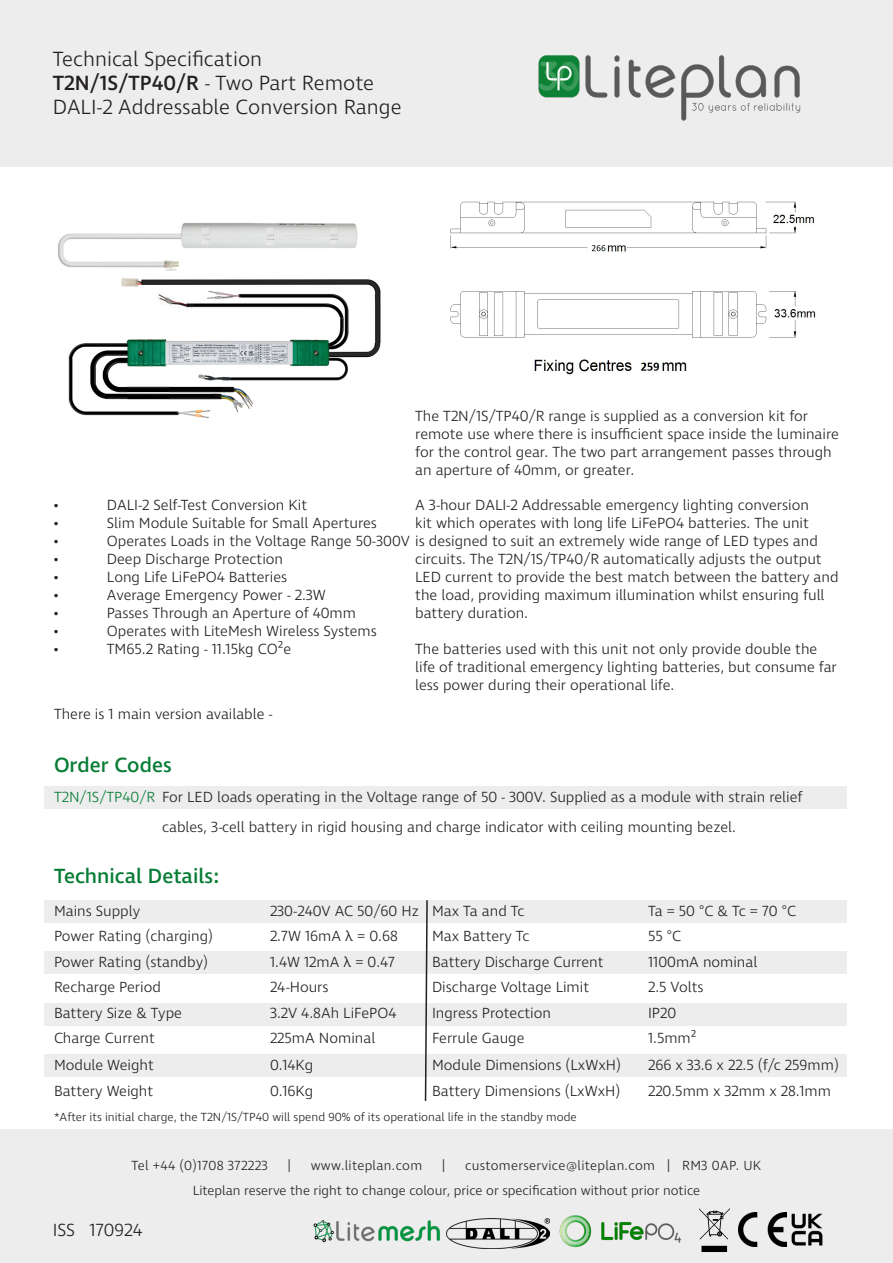
<style>
.page{position:relative;width:893px;height:1263px;background:#fff}
.page>*{position:absolute;margin:0;border:0;box-sizing:border-box;transform-origin:0 0}
.t1{font:300 21px "Ingra";color:#231f20}
.t2{font:500 21px "Ingra";color:#077c35}
.t3{font:300 18px "Ingra";color:#231f20}
.t4{font:300 15px/18px "Ingra";color:#231f20}
.t5{font:300 13.5px "Ingra";color:#231f20}
.t6{font:300 13.5px "Ingra";letter-spacing:.02em;color:#231f20}
.t7{font:300 12px "Ingra";color:#231f20}
.s1{font-weight:500}
.s2{color:#077c35}
.s3{font-family:"Bahnschrift";font-weight:400}
</style>
<div class="page">
<div style="left:0;top:0;width:893px;height:167px;background:#ededed"></div>
<div style="left:44px;top:786px;width:802px;height:23px;background:#ededed"></div>
<div style="left:44px;top:1055px;width:802px;height:22px;background:#ededed"></div>
<div style="left:44px;top:1003px;width:802px;height:23px;background:#ededed"></div>
<div style="left:44px;top:951px;width:802px;height:23px;background:#ededed"></div>
<div style="left:44px;top:900px;width:802px;height:22px;background:#ededed"></div>
<img style="left:58px;top:222px;width:323px;height:196px">
<img style="left:538px;top:55px;width:263px;height:66px">
<div style="left:0;top:1129px;width:893px;height:134px;background:#ededed"></div>
<img style="left:450px;top:201px;width:366px;height:174px">
<svg style="left:699px;top:1208px;width:31px;height:44px"></svg>
<img style="left:738px;top:1213px;width:48px;height:33px">
<svg style="left:424px;top:900px;width:5px;height:201px"></svg>
<img style="left:559px;top:1215px;width:123px;height:33px">
<img style="left:791px;top:1213px;width:32px;height:32px">
<img style="left:446px;top:1218px;width:103px;height:30px">
<img style="left:313px;top:1220px;width:127px;height:23px">
<p class="t1" style="left:53px;top:46px;width:211px">Technical Specification</p>
<p class="t1" style="left:53px;top:70px;width:323px"><span class="s1">T2N/1S/TP40/R</span> - Two Part Remote</p>
<p class="t1" style="left:53px;top:94px;width:350px">DALI-2 Addressable Conversion Range</p>
<p class="t4" style="left:415px;top:407px;width:425px">The T2N/1S/TP40/R range is supplied as a conversion kit for remote use where there is insufficient space inside the luminaire for the control gear. The two part arrangement passes through an aperture of 40mm, or greater.</p>
<p class="t4" style="left:53px;top:496px;width:8px">•</p>
<p class="t4" style="left:107px;top:496px;width:202px">DALI-2 Self-Test Conversion Kit</p>
<p class="t4" style="left:53px;top:514px;width:8px">•</p>
<p class="t4" style="left:107px;top:514px;width:272px">Slim Module Suitable for Small Apertures</p>
<p class="t4" style="left:53px;top:532px;width:8px">•</p>
<p class="t4" style="left:107px;top:532px;width:712px">Operates Loads in the Voltage Range 50-300V is designed to suit an extremely wide range of LED types and</p>
<p class="t4" style="left:53px;top:550px;width:8px">•</p>
<p class="t4" style="left:107px;top:550px;width:178px">Deep Discharge Protection</p>
<p class="t4" style="left:53px;top:568px;width:8px">•</p>
<p class="t4" style="left:107px;top:568px;width:182px">Long Life LiFePO4 Batteries</p>
<p class="t4" style="left:53px;top:586px;width:8px">•</p>
<p class="t4" style="left:107px;top:586px;width:220px">Average Emergency Power - 2.3W</p>
<p class="t4" style="left:53px;top:604px;width:8px">•</p>
<p class="t4" style="left:107px;top:604px;width:250px">Passes Through an Aperture of 40mm</p>
<p class="t4" style="left:53px;top:622px;width:8px">•</p>
<p class="t4" style="left:107px;top:622px;width:271px">Operates with LiteMesh Wireless Systems</p>
<p class="t4" style="left:53px;top:640px;width:8px">•</p>
<p class="t4" style="left:107px;top:640px;width:186px">TM65.2 Rating - 11.15kg CO2e</p>
<p class="t4" style="left:415px;top:496px;width:395px">A 3-hour DALI-2 Addressable emergency lighting conversion kit which operates with long life LiFePO4 batteries. The unit</p>
<p class="t4" style="left:415px;top:550px;width:425px">circuits. The T2N/1S/TP40/R automatically adjusts the output LED current to provide the best match between the battery and the load, providing maximum illumination whilst ensuring full battery duration.</p>
<p class="t4" style="left:415px;top:640px;width:423px">The batteries used with this unit not only provide double the life of traditional emergency lighting batteries, but consume far less power during their operational life.</p>
<p class="t4" style="left:54px;top:706px;width:220px">There is 1 main version available -</p>
<p class="t2" style="left:54px;top:752px;width:119px">Order Codes</p>
<p class="t4" style="left:162px;top:783px;width:642px;line-height:30px;text-indent:-108px"><span class="s2">T2N/1S/TP40/R</span> For LED loads operating in the Voltage range of 50 - 300V. Supplied as a module with strain relief cables, 3-cell battery in rigid housing and charge indicator with ceiling mounting bezel.</p>
<p class="t2" style="left:54px;top:863px;width:167px">Technical Details:</p>
<p class="t4" style="left:54px;top:902px;width:88px">Mains Supply</p>
<p class="t4" style="left:270px;top:902px;width:256px">230-240V AC 50/60 Hz Max Ta and Tc</p>
<p class="t4" style="left:648px;top:902px;width:150px">Ta = 50 °C &amp; Tc = 70 °C</p>
<p class="t4" style="left:54px;top:928px;width:160px">Power Rating (charging)</p>
<p class="t4" style="left:270px;top:928px;width:129px">2.7W 16mA <span class="s3">λ</span> = 0.68</p>
<p class="t4" style="left:432px;top:928px;width:99px">Max Battery Tc</p>
<p class="t4" style="left:648px;top:928px;width:35px">55 °C</p>
<p class="t4" style="left:54px;top:953px;width:156px">Power Rating (standby)</p>
<p class="t4" style="left:270px;top:953px;width:127px">1.4W 12mA <span class="s3">λ</span> = 0.47</p>
<p class="t4" style="left:432px;top:953px;width:173px">Battery Discharge Current</p>
<p class="t4" style="left:648px;top:953px;width:111px">1100mA nominal</p>
<p class="t4" style="left:54px;top:979px;width:108px">Recharge Period</p>
<p class="t4" style="left:270px;top:979px;width:60px">24-Hours</p>
<p class="t4" style="left:432px;top:979px;width:159px">Discharge Voltage Limit</p>
<p class="t4" style="left:648px;top:979px;width:57px">2.5 Volts</p>
<p class="t4" style="left:54px;top:1004px;width:129px">Battery Size &amp; Type</p>
<p class="t4" style="left:270px;top:1004px;width:128px">3.2V 4.8Ah LiFePO4</p>
<p class="t4" style="left:432px;top:1004px;width:120px">Ingress Protection</p>
<p class="t4" style="left:648px;top:1004px;width:30px">IP20</p>
<p class="t4" style="left:54px;top:1030px;width:102px">Charge Current</p>
<p class="t4" style="left:270px;top:1030px;width:107px">225mA Nominal</p>
<p class="t4" style="left:432px;top:1030px;width:94px">Ferrule Gauge</p>
<p class="t4" style="left:648px;top:1030px;width:50px">1.5mm2</p>
<p class="t4" style="left:54px;top:1057px;width:101px">Module Weight</p>
<p class="t4" style="left:270px;top:1057px;width:45px">0.14Kg</p>
<p class="t4" style="left:432px;top:1057px;width:191px">Module Dimensions (LxWxH)</p>
<p class="t4" style="left:648px;top:1057px;width:192px">266 x 33.6 x 22.5 (f/c 259mm)</p>
<p class="t4" style="left:54px;top:1082px;width:101px">Battery Weight</p>
<p class="t4" style="left:270px;top:1082px;width:45px">0.16Kg</p>
<p class="t4" style="left:432px;top:1082px;width:190px">Battery Dimensions (LxWxH)</p>
<p class="t4" style="left:648px;top:1082px;width:184px">220.5mm x 32mm x 28.1mm</p>
<p class="t7" style="left:54px;top:1110px;width:524px">*After its initial charge, the T2N/1S/TP40 will spend 90% of its operational life in the standby mode</p>
<p class="t6" style="left:132px;top:1157px;width:138px">Tel +44 (0)1708 372223</p>
<p class="t5" style="left:288px;top:1157px;width:4px">|</p>
<p class="t6" style="left:311px;top:1157px;width:113px">www.liteplan.com</p>
<p class="t5" style="left:442px;top:1157px;width:4px">|</p>
<p class="t6" style="left:465px;top:1157px;width:298px">customerservice@liteplan.com | RM3 0AP. UK</p>
<p class="t3" style="left:53px;top:1218px;width:91px">ISS 170924</p>
<p class="t5" style="left:193px;top:1182px;width:509px">Liteplan reserve the right to change colour, price or specification without prior notice</p>
</div>
